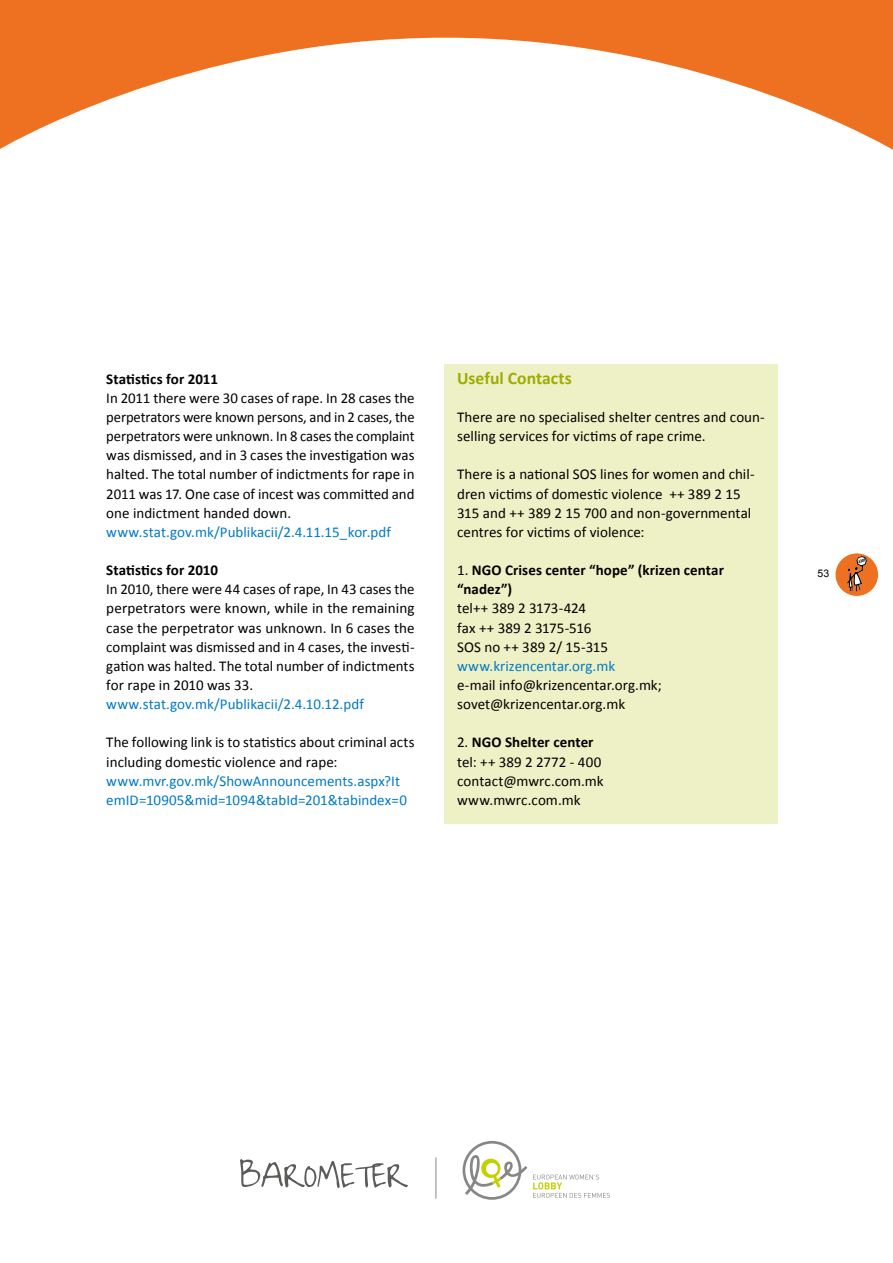
<style>
.page{position:relative;width:893px;height:1263px;background:#fff}
.page>*{position:absolute;margin:0;border:0;box-sizing:border-box;transform-origin:0 0}
.t1{font:700 17.7px "Calibri";color:#9fab00}
.t2{font:15px/19.2px "Calibri";color:#000}
.t3{font:15px/19.2px "Calibri";letter-spacing:.005em;color:#007ac3}
.t4{font:700 15px/19.2px "Calibri";letter-spacing:.005em;color:#000}
.t5{font:10.5px "Arial";color:#000}
.s1{font-weight:400}
.s2{font-weight:700}
</style>
<div class="page">
<svg style="left:0;top:0;width:893px;height:150px"></svg>
<svg style="left:533px;top:1174px;width:77px;height:24px"></svg>
<svg style="left:463px;top:1141px;width:64px;height:59px"></svg>
<hr style="left:436px;top:1157px;width:1px;height:42px;background:#868786">
<svg style="left:240px;top:1159px;width:168px;height:29px"></svg>
<div style="left:835px;top:553px;width:44px;height:43px;background:#ee7122;border-radius:50%"></div>
<div style="left:835px;top:553px;width:44px;height:44px;border:1px solid #fff;border-radius:50%"></div>
<svg style="left:847px;top:556px;width:20px;height:36px"></svg>
<div style="left:444px;top:365px;width:334px;height:459px;background:#eef1c6"></div>
<p class="t4" style="left:106px;top:369px;width:113px">Statistics for 2011</p>
<p class="t2" style="left:106px;top:388px;width:310px;text-align:justify">In 2011 there were 30 cases of rape. In 28 cases the perpetrators were known persons, and in 2 cases, the perpetrators were unknown. In 8 cases the complaint was dismissed, and in 3 cases the investigation was halted. The total number of indictments for rape in 2011 was 17. One case of incest was committed and one indictment handed down.</p>
<p class="t3" style="left:106px;top:522px;width:286px">www.stat.gov.mk/Publikacii/2.4.11.15_kor.pdf</p>
<p class="t4" style="left:106px;top:560px;width:113px">Statistics for 2010</p>
<p class="t2" style="left:106px;top:580px;width:310px;text-align:justify">In 2010, there were 44 cases of rape, In 43 cases the perpetrators were known, while in the remaining case the perpetrator was unknown. In 6 cases the complaint was dismissed and in 4 cases, the investi&shy;gation was halted. The total number of indictments for rape in 2010 was 33.</p>
<p class="t3" style="left:106px;top:694px;width:259px">www.stat.gov.mk/Publikacii/2.4.10.12.pdf</p>
<p class="t2" style="left:106px;top:733px;width:310px">The following link is to statistics about criminal acts including domestic violence and rape:</p>
<p class="t3" style="left:106px;top:771px;width:302px">www.mvr.gov.mk/ShowAnnouncements.aspx?It emID=10905&amp;mid=1094&amp;tabId=201&amp;tabindex=0</p>
<p class="t1" style="left:457px;top:367px;width:116px">Useful Contacts</p>
<p class="t2" style="left:457px;top:407px;width:309px">There are no specialised shelter centres and coun&shy;selling services for victims of rape crime.</p>
<p class="t2" style="left:457px;top:465px;width:299px">There is a national SOS lines for women and chil&shy;dren victims of domestic violence ++ 389 2 15<br>315 and ++ 389 2 15 700 and non-governmental centres for victims of violence:</p>
<p class="t4" style="left:457px;top:561px;width:268px"><span class="s1">1.</span> NGO Crises center “hope” (krizen centar “nadez”)</p>
<p class="t2" style="left:457px;top:599px;width:153px">tel++ 389 2 3173-424 fax ++ 389 2 3175-516<br>SOS no ++ 389 2/ 15-315</p>
<p class="t3" style="left:457px;top:656px;width:160px">www.krizencentar.org.mk</p>
<p class="t2" style="left:457px;top:675px;width:206px">e-mail info@krizencentar.org.mk; sovet@krizencentar.org.mk</p>
<p class="t2" style="left:457px;top:733px;width:148px">2. <span class="s2">NGO Shelter center </span>tel: ++ 389 2 2772 - 400 contact@mwrc.com.mk www.mwrc.com.mk</p>
<p class="t5" style="left:817px;top:567px;width:13px">53</p>
</div>
